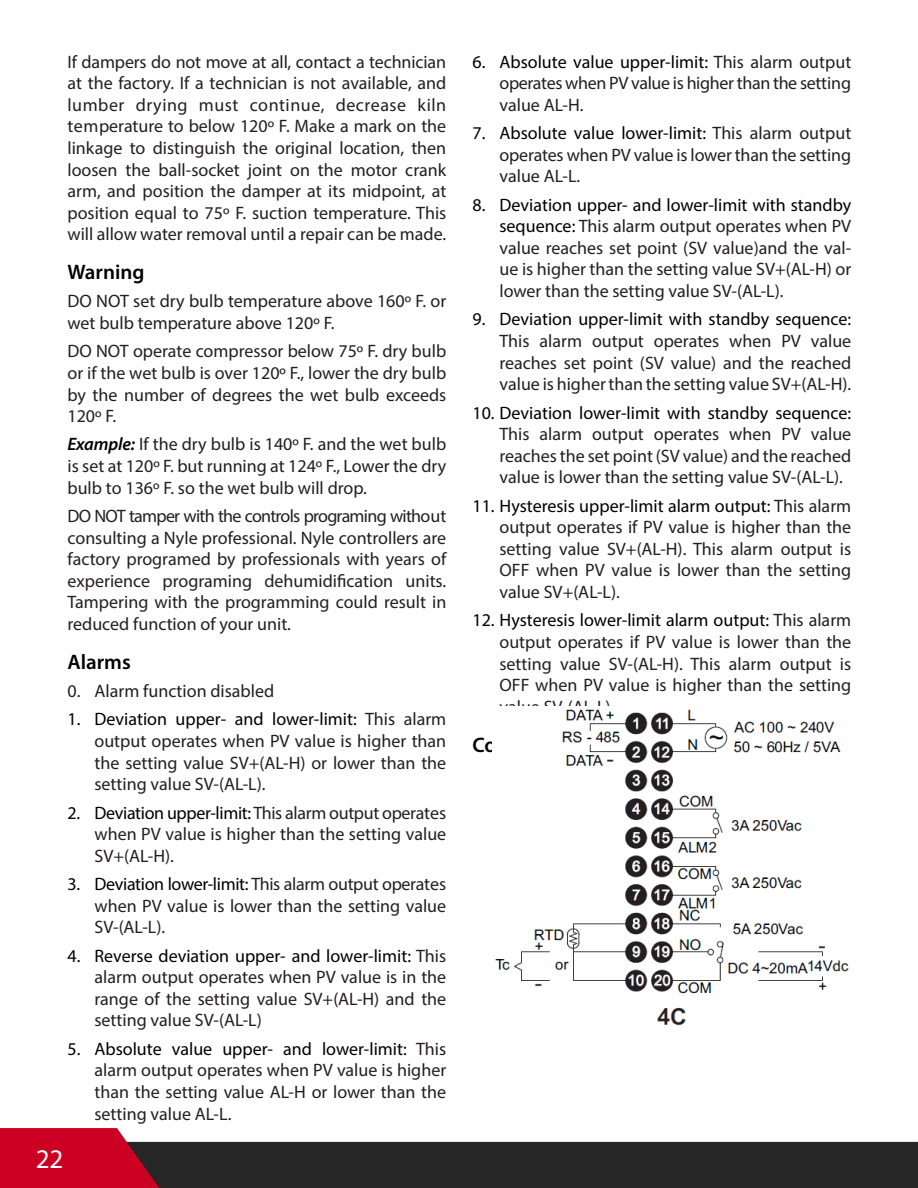
<style>
.page{position:relative;width:918px;height:1188px;background:#fff}
.page>*{position:absolute;margin:0;border:0;box-sizing:border-box;transform-origin:0 0}
.t1{font:27px "Myriad Pro";color:#fff}
.t2{font:600 21px "Myriad Pro";color:#000}
.t3{font:18px/21.6px "Myriad Pro";color:#231f20;text-align:justify}
.s1{font-weight:600;font-style:italic;color:#000}
.s2{color:#000}
</style>
<div class="page">
<img style="left:0;top:1129px;width:918px;height:59px">
<img style="left:495px;top:709px;width:354px;height:317px">
<p class="t3" style="left:68px;top:50px;width:380px">If dampers do not move at all, contact a technician at the factory. If a technician is not available, and lumber drying must continue, decrease kiln temperature to below 120º F. Make a mark on the linkage to distinguish the original location, then loosen the ball-socket joint on the motor crank arm, and position the damper at its midpoint, at position equal to 75º F. suction temperature. This will allow water removal until a repair can be made.</p>
<p class="t2" style="left:68px;top:259px;width:79px">Warning</p>
<p class="t3" style="left:68px;top:290px;width:380px">DO NOT set dry bulb temperature above 160º F. or wet bulb temperature above 120º F.</p>
<p class="t3" style="left:68px;top:340px;width:380px">DO NOT operate compressor below 75º F. dry bulb or if the wet bulb is over 120º F., lower the dry bulb by the number of degrees the wet bulb exceeds 120º F.</p>
<p class="t3" style="left:68px;top:433px;width:380px"><span class="s1">Example:</span> If the dry bulb is 140º F. and the wet bulb is set at 120º F. but running at 124º F., Lower the dry bulb to 136º F. so the wet bulb will drop.</p>
<p class="t3" style="left:68px;top:505px;width:380px">DO NOT tamper with the controls programing without consulting a Nyle professional. Nyle controllers are factory programed by professionals with years of experience programing dehumidification units.<br>Tampering with the programming could result in reduced function of your unit.</p>
<p class="t2" style="left:68px;top:648px;width:65px">Alarms</p>
<p class="t3" style="left:68px;top:680px;width:208px">0. Alarm function disabled</p>
<p class="t3" style="left:94px;top:708px;width:353px;text-indent:-27px"><span class="s2">1. Deviation upper- and lower-limit:</span> This alarm output operates when PV value is higher than the setting value SV+(AL-H) or lower than the setting value SV-(AL-L).</p>
<p class="t3" style="left:94px;top:801px;width:353px;text-indent:-27px"><span class="s2">2. Deviation upper-limit:</span> This alarm output operates when PV value is higher than the setting value SV+(AL-H).</p>
<p class="t3" style="left:94px;top:873px;width:353px;text-indent:-27px"><span class="s2">3. Deviation lower-limit:</span> This alarm output operates when PV value is lower than the setting value SV-(AL-L).</p>
<p class="t3" style="left:94px;top:945px;width:353px;text-indent:-27px"><span class="s2">4. Reverse deviation upper- and lower-limit:</span> This alarm output operates when PV value is in the range of the setting value SV+(AL-H) and the setting value SV-(AL-L)</p>
<p class="t3" style="left:94px;top:1038px;width:353px;text-indent:-27px"><span class="s2">5. Absolute value upper- and lower-limit:</span> This alarm output operates when PV value is higher than the setting value AL-H or lower than the setting value AL-L.</p>
<h1 class="t1" style="left:36px;top:1143px;width:29px">22</h1>
<p class="t3" style="left:500px;top:50px;width:353px;text-indent:-27px"><span class="s2">6. Absolute value upper-limit:</span> This alarm output operates when PV value is higher than the setting value AL-H.</p>
<p class="t3" style="left:500px;top:122px;width:353px;text-indent:-27px"><span class="s2">7. Absolute value lower-limit:</span> This alarm output operates when PV value is lower than the setting value AL-L.</p>
<p class="t3" style="left:500px;top:193px;width:353px;text-indent:-27px"><span class="s2">8. Deviation upper- and lower-limit with standby sequence:</span> This alarm output operates when PV value reaches set point (SV value)and the val&shy;ue is higher than the setting value SV+(AL-H) or lower than the setting value SV-(AL-L).</p>
<p class="t3" style="left:500px;top:308px;width:353px;text-indent:-27px"><span class="s2">9. Deviation upper-limit with standby sequence:<br></span>This alarm output operates when PV value reaches set point (SV value) and the reached value is higher than the setting value SV+(AL-H).</p>
<p class="t3" style="left:500px;top:401px;width:353px;text-indent:-27px"><span class="s2">10. Deviation lower-limit with standby sequence:<br></span>This alarm output operates when PV value reaches the set point (SV value) and the reached value is lower than the setting value SV-(AL-L).</p>
<p class="t3" style="left:500px;top:495px;width:353px;text-indent:-27px"><span class="s2">11. Hysteresis upper-limit alarm output:</span> This alarm output operates if PV value is higher than the setting value SV+(AL-H). This alarm output is OFF when PV value is lower than the setting value SV+(AL-L).</p>
<p class="t3" style="left:500px;top:609px;width:353px;text-indent:-27px"><span class="s2">12. Hysteresis lower-limit alarm output:</span> This alarm output operates if PV value is lower than the setting value SV-(AL-H). This alarm output is OFF when PV value is higher than the setting value SV-(AL-L).</p>
</div>
